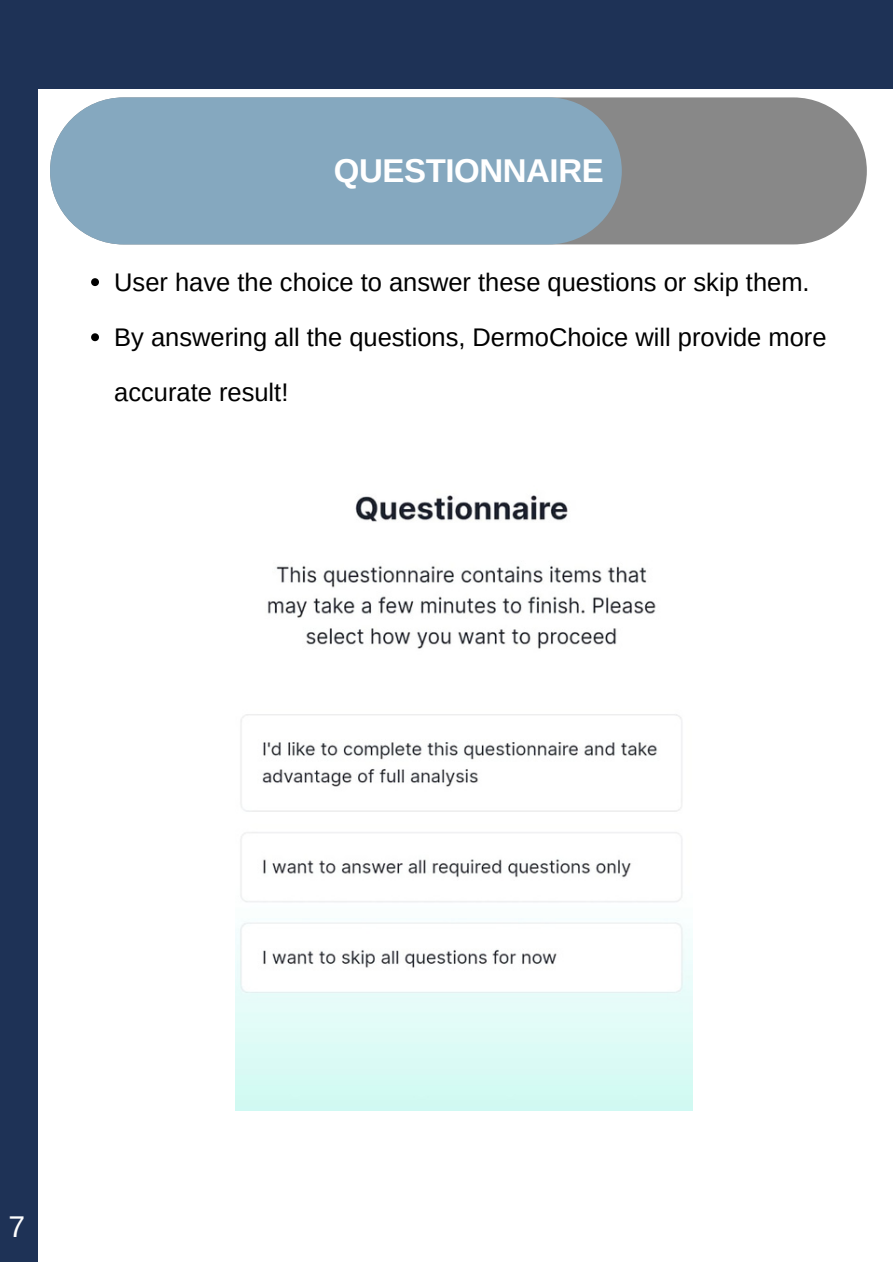
<style>
.page{position:relative;width:893px;height:1264px;background:#fff}
.page>*{position:absolute;margin:0;border:0;box-sizing:border-box;transform-origin:0 0}
.t1{font:700 33px "Arimo";letter-spacing:-.01em;color:#fff}
.t2{font:30px "Arimo";color:#fff}
.t3{font:25.5px/55.1px "Arimo";color:#000}
</style>
<div class="page">
<div style="left:0;top:0;width:892px;height:89px;background:#1e3256"></div>
<div style="left:0;top:89px;width:38px;height:1173px;background:#1e3256"></div>
<div style="left:50px;top:97px;width:816px;height:147px;background:#888;border-radius:73px"></div>
<div style="left:50px;top:97px;width:571px;height:147px;background:#85a8bf;border-radius:73px"></div>
<img style="left:235px;top:495px;width:457px;height:614px">
<svg style="left:91px;top:278px;width:8px;height:8px"></svg>
<svg style="left:91px;top:333px;width:8px;height:8px"></svg>
<p class="t1" style="left:334px;top:152px;width:271px">QUESTIONNAIRE</p>
<p class="t3" style="left:114px;top:254px;width:697px">User have the choice to answer these questions or skip them.</p>
<p class="t3" style="left:114px;top:309px;width:713px">By answering all the questions, DermoChoice will provide more accurate result!</p>
<p class="t2" style="left:9px;top:1210px;width:18px">7</p>
</div>
